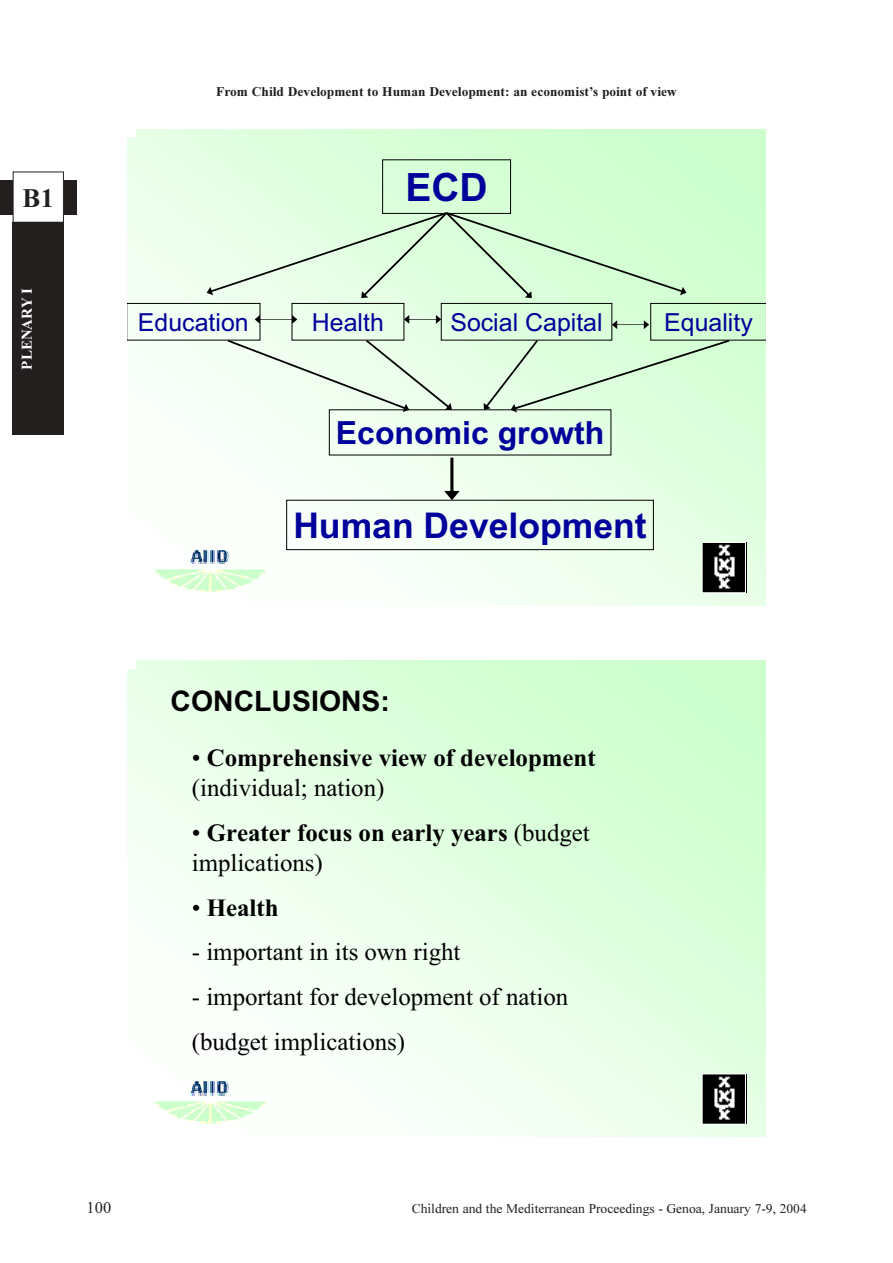
<style>
.page{position:relative;width:893px;height:1263px;background:#fff}
.page>*{position:absolute;margin:0;border:0;box-sizing:border-box;transform-origin:0 0}
.t1{font:700 39px "Arial";color:#00009a}
.t2{font:700 35.55px "Arial";color:#00009a}
.t3{font:700 31.95px "Arial";color:#00009a}
.t4{font:700 28.35px "Arial";color:#000}
.t5{font:27px "TT6 F1 O00";color:#231f1f}
.t6{font:700 24.9px/29.8px "Times New Roman";color:#000}
.t7{font:24.9px/44.8px "Times New Roman";color:#000}
.t8{font:24.9px "Arial";color:#00009a}
.t9{font:16.5px "TT6 F2 O00";color:#231f1f}
.t10{font:15px "TT6 F1 O00";color:#fff}
.t11{font:13.5px "TT6 F1 O00";color:#231f1f}
.t12{font:13.5px "TT6 F2 O00";color:#231f1f}
.s1{font-weight:400}
</style>
<div class="page">
<div style="left:0;top:180px;width:77px;height:34px;background:#231f1f"></div>
<div style="left:13px;top:172px;width:50px;height:50px;background:#fff"></div>
<div style="left:13px;top:172px;width:51px;height:51px;border:1px solid #231f1f"></div>
<div style="left:13px;top:223px;width:51px;height:212px;background:#231f1f"></div>
<img style="left:128px;top:129px;width:637px;height:476px">
<img style="left:703px;top:543px;width:43px;height:49px">
<div style="left:701px;top:542px;width:44px;height:51px;border:1px solid #fff"></div>
<svg style="left:190px;top:550px;width:38px;height:14px"></svg>
<img style="left:155px;top:568px;width:52px;height:3px">
<img style="left:214px;top:568px;width:51px;height:3px">
<img style="left:155px;top:571px;width:110px;height:1px">
<img style="left:157px;top:572px;width:107px;height:4px">
<img style="left:161px;top:576px;width:100px;height:2px">
<img style="left:163px;top:578px;width:95px;height:1px">
<img style="left:166px;top:579px;width:90px;height:2px">
<img style="left:167px;top:581px;width:87px;height:1px">
<img style="left:169px;top:582px;width:84px;height:1px">
<img style="left:171px;top:583px;width:79px;height:1px">
<img style="left:173px;top:584px;width:75px;height:2px">
<img style="left:177px;top:586px;width:68px;height:1px">
<img style="left:179px;top:587px;width:64px;height:1px">
<img style="left:182px;top:588px;width:57px;height:1px">
<img style="left:188px;top:589px;width:46px;height:1px">
<img style="left:193px;top:590px;width:36px;height:2px">
<svg style="left:128px;top:129px;width:8px;height:8px"></svg>
<div style="left:382px;top:160px;width:129px;height:54px;border:1px solid #000"></div>
<svg style="left:128px;top:212px;width:637px;height:200px"></svg>
<svg style="left:444px;top:458px;width:15px;height:42px"></svg>
<div style="left:286px;top:500px;width:367px;height:50px;border:1px solid #000"></div>
<img style="left:128px;top:661px;width:637px;height:476px">
<img style="left:703px;top:1074px;width:43px;height:50px">
<div style="left:701px;top:1074px;width:44px;height:51px;border:1px solid #fff"></div>
<svg style="left:190px;top:1082px;width:38px;height:13px"></svg>
<img style="left:155px;top:1100px;width:52px;height:2px">
<img style="left:214px;top:1100px;width:51px;height:2px">
<img style="left:155px;top:1102px;width:110px;height:2px">
<img style="left:157px;top:1104px;width:107px;height:3px">
<img style="left:161px;top:1107px;width:100px;height:3px">
<img style="left:163px;top:1110px;width:95px;height:1px">
<img style="left:166px;top:1111px;width:90px;height:1px">
<img style="left:167px;top:1112px;width:87px;height:1px">
<img style="left:169px;top:1113px;width:84px;height:2px">
<img style="left:171px;top:1115px;width:79px;height:1px">
<img style="left:173px;top:1116px;width:75px;height:1px">
<img style="left:177px;top:1117px;width:68px;height:1px">
<img style="left:179px;top:1118px;width:64px;height:1px">
<img style="left:182px;top:1119px;width:57px;height:2px">
<img style="left:188px;top:1121px;width:46px;height:1px">
<img style="left:193px;top:1122px;width:36px;height:1px">
<svg style="left:128px;top:661px;width:8px;height:7px"></svg>
<p class="t5" style="left:23px;top:189px;width:33px">B1</p>
<p class="t10" style="left:22px;top:370px;width:83px;rotate:-90deg">PLENARY I</p>
<p class="t11" style="left:216px;top:87px;width:462px">From Child Development to Human Development: an economist’s point of view</p>
<h1 class="t1" style="left:405px;top:173px;width:84px">ECD</h1>
<p class="t8" style="left:138px;top:313px;width:112px">Education</p>
<p class="t8" style="left:450px;top:313px;width:154px">Social Capital</p>
<p class="t8" style="left:664px;top:313px;width:90px">Equality</p>
<p class="t8" style="left:312px;top:313px;width:74px">Health</p>
<p class="t3" style="left:336px;top:421px;width:270px">Economic growth</p>
<h2 class="t2" style="left:293px;top:513px;width:355px">Human Development</h2>
<p class="t4" style="left:170px;top:691px;width:221px">CONCLUSIONS:</p>
<p class="t6" style="left:192px;top:746px;width:405px"><span class="s1">•</span> Comprehensive view of development <span class="s1">(individual; nation)</span></p>
<p class="t6" style="left:192px;top:821px;width:399px"><span class="s1">•</span> Greater focus on early years <span class="s1">(budget implications)</span></p>
<p class="t6" style="left:192px;top:895px;width:88px"><span class="s1">•</span> Health</p>
<p class="t7" style="left:192px;top:929px;width:270px">- important in its own right</p>
<p class="t7" style="left:192px;top:974px;width:378px">- important for development of nation (budget implications)</p>
<p class="t9" style="left:87px;top:1202px;width:26px">100</p>
<p class="t12" style="left:412px;top:1204px;width:396px">Children and the Mediterranean Proceedings - Genoa, January 7-9, 2004</p>
</div>
